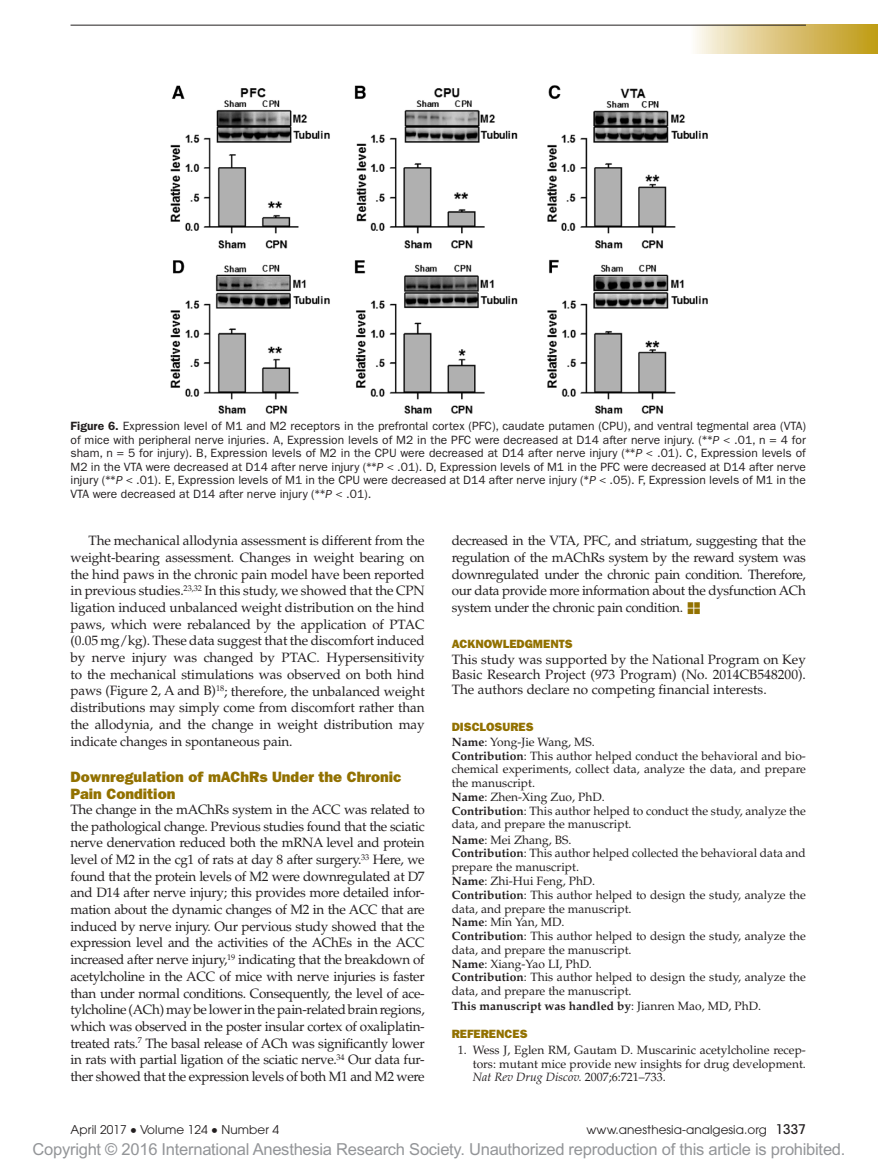
<style>
.page{position:relative;width:878px;height:1175px;background:#fff}
.page>*{position:absolute;margin:0;border:0;box-sizing:border-box;transform-origin:0 0}
.t1{font:16.5px "Arial MT Std";letter-spacing:-.015em;color:#939598}
.t2{font:15px/16.6px "ITC Franklin Gothic Std Hvy";color:#927100}
.t3{font:13.5px/16.6px "Palatino LT Std";letter-spacing:-.015em;color:#231f20;text-align:justify}
.t4{font:12px/13.8px "Palatino LT Std";color:#231f20}
.t5{font:12px/13.5px "ITC Franklin Gothic Std";color:#231f20;text-align:justify}
.t6{font:12px "Avant Garde";letter-spacing:.005em;color:#231f20}
.t7{font:700 12px "Palatino LT Std";color:#231f20}
.t8{font:12px "ITC Franklin Gothic Std Hvy";color:#927100}
.s1{font-weight:600}
.s2{font-family:"Cambria Math"}
.s3{font-style:italic}
.s4{font-weight:700}
.s5{font-weight:400}
.s6{font-family:"Gandhari Unicode";font-size:18.75px}
.s7{font-weight:500;font-stretch:condensed;font-size:13.5px}
</style>
<div class="page">
<div style="left:688px;top:25px;width:190px;height:28px;background:linear-gradient(to right,#fcf7f1,#be970f)"></div>
<hr style="left:70px;top:25px;width:736px;height:1px;background:#231f20">
<img style="left:170px;top:85px;width:538px;height:328px">
<p class="t5" style="left:70px;top:419px;width:737px"><span class="s1">Figure 6.</span> Expression level of M1 and M2 receptors in the prefrontal cortex (PFC), caudate putamen (CPU), and ventral tegmental area (VTA) of mice with peripheral nerve injuries. A, Expression levels of M2 in the PFC were decreased at D14 after nerve injury. (<span class="s2">**</span><span class="s3">P</span> &lt; .01, n = 4 for sham, n = 5 for injury). B, Expression levels of M2 in the CPU were decreased at D14 after nerve injury (<span class="s2">**</span><span class="s3">P</span> &lt; .01). C, Expression levels of M2 in the VTA were decreased at D14 after nerve injury (<span class="s2">**</span><span class="s3">P</span> &lt; .01). D, Expression levels of M1 in the PFC were decreased at D14 after nerve injury (<span class="s2">**</span><span class="s3">P</span> &lt; .01). E, Expression levels of M1 in the CPU were decreased at D14 after nerve injury (<span class="s2">*</span><span class="s3">P</span> &lt; .05). F, Expression levels of M1 in the VTA were decreased at D14 after nerve injury (<span class="s2">**</span><span class="s3">P</span> &lt; .01).</p>
<p class="t3" style="left:70px;top:532px;width:356px;text-indent:18px">The mechanical allodynia assessment is different from the weight-bearing assessment. Changes in weight bearing on the hind paws in the chronic pain model have been reported in previous studies.<sup>23,32</sup> In this study, we showed that the CPN ligation induced unbalanced weight distribution on the hind paws, which were rebalanced by the application of PTAC (0.05 mg/kg). These data suggest that the discomfort induced by nerve injury was changed by PTAC. Hypersensitivity to the mechanical stimulations was observed on both hind paws (Figure 2, A and B)<sup>18</sup>; therefore, the unbalanced weight distributions may simply come from discomfort rather than the allodynia, and the change in weight distribution may indicate changes in spontaneous pain.</p>
<p class="t2" style="left:70px;top:768px;width:332px">Downregulation of mAChRs Under the Chronic<br>Pain Condition</p>
<p class="t3" style="left:70px;top:801px;width:356px">The change in the mAChRs system in the ACC was related to the pathological change. Previous studies found that the sciatic nerve denervation reduced both the mRNA level and protein level of M2 in the cg1 of rats at day 8 after surgery.<sup>33</sup> Here, we found that the protein levels of M2 were downregulated at D7 and D14 after nerve injury; this provides more detailed infor&shy;mation about the dynamic changes of M2 in the ACC that are induced by nerve injury. Our pervious study showed that the expression level and the activities of the AChEs in the ACC increased after nerve injury,<sup>19</sup> indicating that the breakdown of acetylcholine in the ACC of mice with nerve injuries is faster than under normal conditions. Consequently, the level of ace&shy;tylcholine (ACh) may be lower in the pain-related brain regions, which was observed in the poster insular cortex of oxaliplatin&shy;treated rats.<sup>7</sup> The basal release of ACh was significantly lower in rats with partial ligation of the sciatic nerve.<sup>34</sup> Our data fur&shy;ther showed that the expression levels of both M1 and M2 were</p>
<p class="t3" style="left:451px;top:532px;width:356px">decreased in the VTA, PFC, and striatum, suggesting that the regulation of the mAChRs system by the reward system was downregulated under the chronic pain condition. Therefore, our data provide more information about the dysfunction ACh system under the chronic pain condition.</p>
<p class="t8" style="left:452px;top:637px;width:123px">ACKNOWLEDGMENTS</p>
<p class="t3" style="left:452px;top:651px;width:356px;line-height:15.3px">This study was supported by the National Program on Key Basic Research Project (973 Program) (No. 2014CB548200).<br>The authors declare no competing financial interests.</p>
<p class="t8" style="left:452px;top:719px;width:83px">DISCLOSURES</p>
<p class="t4" style="left:452px;top:735px;width:356px"><span class="s4">Name</span>: Yong-Jie Wang, MS.<br><span class="s4">Contribution</span>: This author helped conduct the behavioral and bio&shy;chemical experiments, collect data, analyze the data, and prepare the manuscript.<br><span class="s4">Name</span>: Zhen-Xing Zuo, PhD.<br><span class="s4">Contribution</span>: This author helped to conduct the study, analyze the data, and prepare the manuscript.</p>
<p class="t4" style="left:452px;top:833px;width:356px"><span class="s4">Name</span>: Mei Zhang, BS.<br><span class="s4">Contribution</span>: This author helped collected the behavioral data and prepare the manuscript.<br><span class="s4">Name</span>: Zhi-Hui Feng, PhD.<br><span class="s4">Contribution</span>: This author helped to design the study, analyze the data, and prepare the manuscript.<br><span class="s4">Name</span>: Min Yan, MD.<br><span class="s4">Contribution</span>: This author helped to design the study, analyze the data, and prepare the manuscript.<br><span class="s4">Name</span>: Xiang-Yao LI, PhD.<br><span class="s4">Contribution</span>: This author helped to design the study, analyze the data, and prepare the manuscript.</p>
<p class="t7" style="left:452px;top:999px;width:311px">This manuscript was handled by<span class="s5">: Jianren Mao, MD, PhD.</span></p>
<p class="t8" style="left:452px;top:1026px;width:77px">REFERENCES</p>
<p class="t4" style="left:472px;top:1043px;width:335px;text-align:justify;text-indent:-15px">1. Wess J, Eglen RM, Gautam D. Muscarinic acetylcholine recep&shy;tors: mutant mice provide new insights for drug development.<br><span class="s3">Nat Rev Drug Discov.</span> 2007;6:721–733.</p>
<p class="t6" style="left:70px;top:1123px;width:210px">April 2017 <span class="s6">•</span> Volume 124 <span class="s6">•</span> Number 4</p>
<p class="t6" style="left:586px;top:1123px;width:221px">www.anesthesia-analgesia.org <span class="s7">1337</span></p>
<p class="t1" style="left:33px;top:1140px;width:814px">Copyright © 2016 International Anesthesia Research Society. Unauthorized reproduction of this article is prohibited.</p>
</div>
